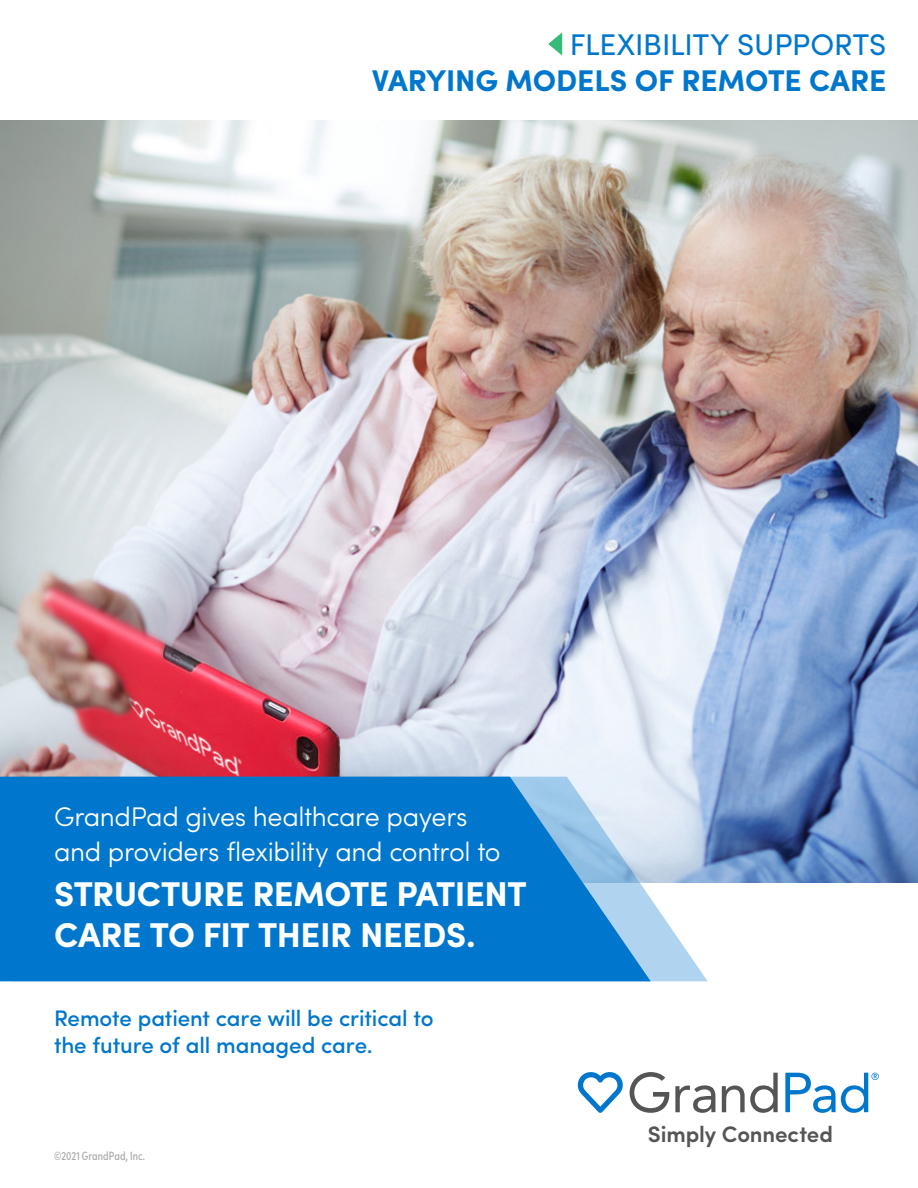
<style>
.page{position:relative;width:918px;height:1188px;background:#fff}
.page>*{position:absolute;margin:0;border:0;box-sizing:border-box;transform-origin:0 0}
.t1{font:700 34.5px/41.4px "Sofia Pro";letter-spacing:-.015em;color:#fff}
.Paragraph_Style_1{font:700 30px/36px "Sofia Pro";color:#07c;text-align:right}
.t2{font:300 27px/35.4px "Sofia Pro";letter-spacing:-.015em;color:#fff}
.t3{font:500 22.5px/27px "Sofia Pro";letter-spacing:-.005em;color:#07c}
.Paragraph_Style_1-2{font:600 22.5px "Sofia Pro";letter-spacing:-.005em;color:#555}
.Paragraph_Style_1-3{font:12px "Sofia Pro Condensed";letter-spacing:.005em;color:#aaa}
.s1{font-weight:400}
</style>
<div class="page">
<img style="left:0;top:120px;width:918px;height:763px">
<svg style="left:651px;top:777px;width:57px;height:204px"></svg>
<svg style="left:0;top:777px;width:651px;height:204px;background:#1381cf"></svg>
<svg style="left:548px;top:32px;width:14px;height:24px"></svg>
<svg style="left:578px;top:1072px;width:45px;height:41px"></svg>
<svg style="left:630px;top:1072px;width:39px;height:41px"></svg>
<svg style="left:675px;top:1085px;width:40px;height:28px"></svg>
<svg style="left:722px;top:1073px;width:56px;height:40px"></svg>
<svg style="left:785px;top:1073px;width:94px;height:40px"></svg>
<p class="Paragraph_Style_1" style="left:372px;top:24px;width:516px"><span class="s1">FLEXIBILITY SUPPORTS<br></span>VARYING MODELS OF REMOTE CARE</p>
<p class="t2" style="left:54px;top:797px;width:448px">GrandPad gives healthcare payers and providers flexibility and control to</p>
<p class="t1" style="left:54px;top:871px;width:474px">STRUCTURE REMOTE PATIENT<br>CARE TO FIT THEIR NEEDS.</p>
<p class="t3" style="left:54px;top:1003px;width:381px">Remote patient care will be critical to the future of all managed care.</p>
<p class="Paragraph_Style_1-3" style="left:54px;top:1147px;width:93px">©2021 GrandPad, Inc.</p>
<p class="Paragraph_Style_1-2" style="left:648px;top:1117px;width:187px">Simply Connected</p>
</div>
